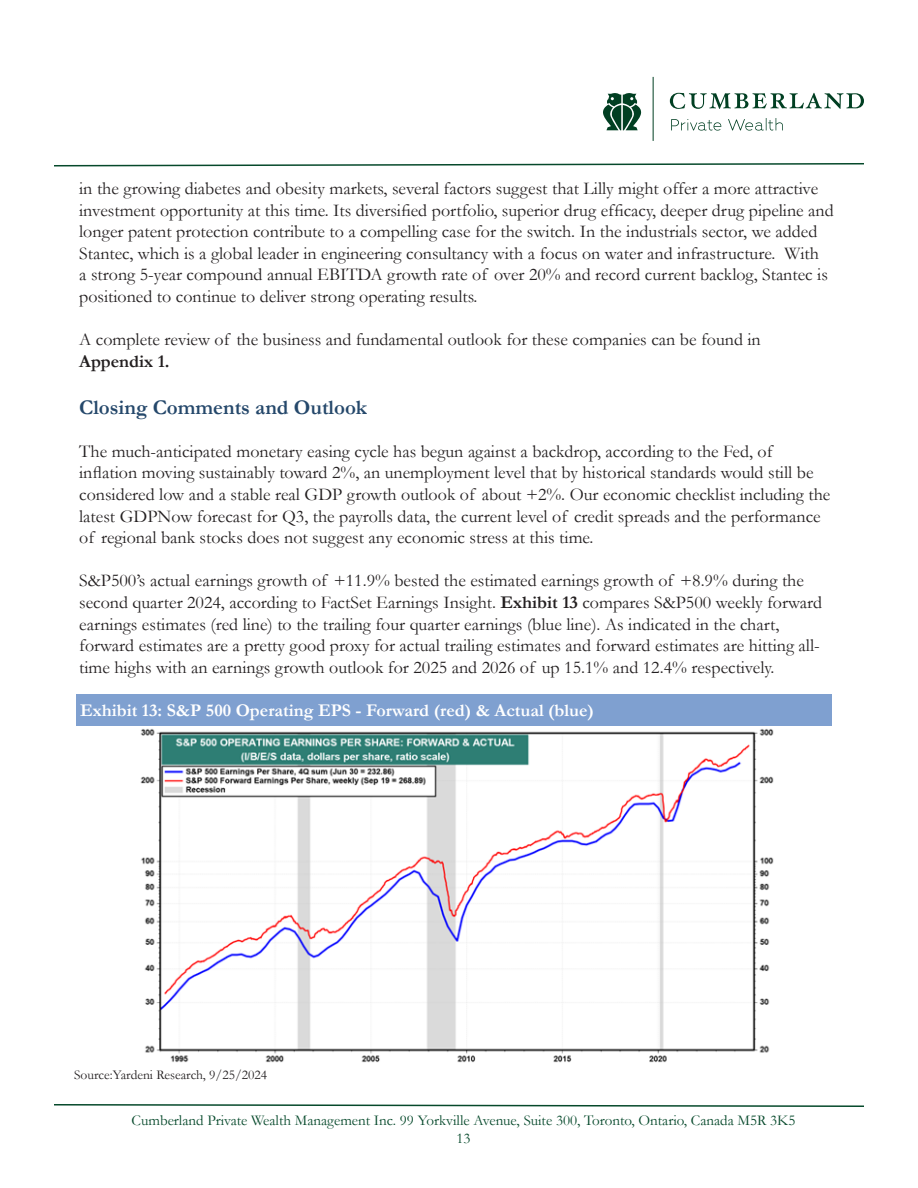
<style>
.page{position:relative;width:918px;height:1188px;background:#fff}
.page>*{position:absolute;margin:0;border:0;box-sizing:border-box;transform-origin:0 0}
.t1{font:700 21px "Garamond";color:#25486b}
.t2{font:18px/21.6px "Garamond";color:#231f20}
.t3{font:700 18px "Garamond";color:#fff}
.t4{font:15px/18px "Garamond";color:#06492b;text-align:center}
.t5{font:13.5px "Garamond";color:#231f20}
.s1{font-weight:700}
</style>
<div class="page">
<svg style="left:54px;top:1104px;width:810px;height:3px"></svg>
<svg style="left:54px;top:163px;width:810px;height:4px"></svg>
<svg style="left:670px;top:93px;width:194px;height:16px"></svg>
<hr style="left:653px;top:77px;width:1px;height:64px;background:#013f22">
<svg style="left:603px;top:93px;width:38px;height:37px"></svg>
<svg style="left:671px;top:118px;width:112px;height:13px"></svg>
<img style="left:140px;top:729px;width:634px;height:334px">
<div style="left:76px;top:694px;width:756px;height:31px;background:#7fa0d0"></div>
<p class="t2" style="left:79px;top:177px;width:756px">in the growing diabetes and obesity markets, several factors suggest that Lilly might offer a more attractive investment opportunity at this time. Its diversified portfolio, superior drug efficacy, deeper drug pipeline and longer patent protection contribute to a compelling case for the switch. In the industrials sector, we added Stantec, which is a global leader in engineering consultancy with a focus on water and infrastructure. With<br>a strong 5-year compound annual EBITDA growth rate of over 20% and record current backlog, Stantec is positioned to continue to deliver strong operating results.</p>
<p class="t2" style="left:79px;top:328px;width:683px">A complete review of the business and fundamental outlook for these companies can be found in<br><span class="s1">Appendix 1.</span></p>
<p class="t1" style="left:79px;top:393px;width:289px">Closing Comments and Outlook</p>
<p class="t2" style="left:79px;top:440px;width:753px">The much-anticipated monetary easing cycle has begun against a backdrop, according to the Fed, of inflation moving sustainably toward 2%, an unemployment level that by historical standards would still be considered low and a stable real GDP growth outlook of about +2%. Our economic checklist including the latest GDPNow forecast for Q3, the payrolls data, the current level of credit spreads and the performance of regional bank stocks does not suggest any economic stress at this time.</p>
<p class="t2" style="left:79px;top:570px;width:744px">S&amp;P500’s actual earnings growth of +11.9% bested the estimated earnings growth of +8.9% during the second quarter 2024, according to FactSet Earnings Insight. <span class="s1">Exhibit 13</span> compares S&amp;P500 weekly forward earnings estimates (red line) to the trailing four quarter earnings (blue line). As indicated in the chart, forward estimates are a pretty good proxy for actual trailing estimates and forward estimates are hitting all&shy;time highs with an earnings growth outlook for 2025 and 2026 of up 15.1% and 12.4% respectively.</p>
<p class="t3" style="left:80px;top:698px;width:515px">Exhibit 13: S&amp;P 500 Operating EPS - Forward (red) &amp; Actual (blue)</p>
<p class="t5" style="left:74px;top:1066px;width:195px">Source:Yardeni Research, 9/25/2024</p>
<p class="t4" style="left:132px;top:1111px;width:665px">Cumberland Private Wealth Management Inc. 99 Yorkville Avenue, Suite 300, Toronto, Ontario, Canada M5R 3K5<br>13</p>
</div>
